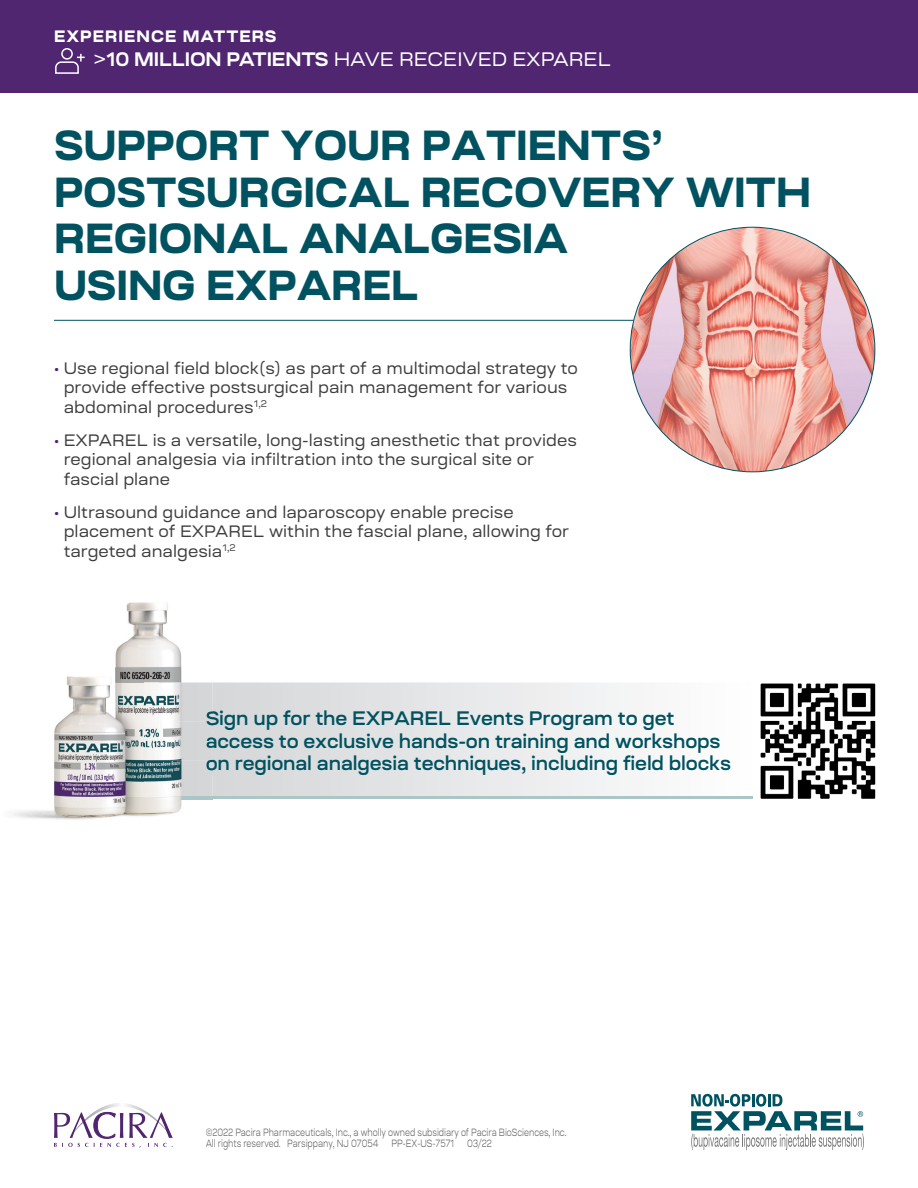
<style>
.page{position:relative;width:918px;height:1188px;background:#fff}
.page>*{position:absolute;margin:0;border:0;box-sizing:border-box;transform-origin:0 0}
.t1{font:800 42px/46.5px "Ruberoid";letter-spacing:-.005em;color:#005260}
.t2{font:600 19.5px/22.5px "Ruberoid";letter-spacing:-.01em;color:#005260}
.t3{font:19.5px "Ruberoid";letter-spacing:-.01em;color:#fff}
.t4{font:16.5px/19.5px "Ruberoid";color:#3e3e3f}
.t5{font:800 16.5px "Ruberoid";letter-spacing:.06em;color:#fff}
.t6{font:300 10.5px/11.2px "Ruberoid";letter-spacing:-.005em;color:#636366;scale:.75 1}
.s1{font-weight:700}
.s2{color:#502671}
</style>
<div class="page">
<img style="left:760px;top:683px;width:116px;height:116px">
<hr style="left:54px;top:320px;width:758px;height:1px;background:#005260">
<svg style="left:213px;top:683px;width:418px;height:113px"></svg>
<hr style="left:144px;top:796px;width:609px;height:3px;background:#aac6c9">
<div style="left:0;top:0;width:918px;height:93px;background:#502671"></div>
<div style="left:61px;top:48px;width:12px;height:12px;border:2px solid #fff;border-radius:50%"></div>
<svg style="left:55px;top:54px;width:30px;height:20px"></svg>
<svg style="left:54px;top:1103px;width:119px;height:45px"></svg>
<svg style="left:691px;top:1094px;width:173px;height:56px"></svg>
<img style="left:630px;top:227px;width:245px;height:245px;border-radius:122px">
<img style="left:126px;top:602px;width:44px;height:39px">
<img style="left:66px;top:641px;width:93px;height:48px">
<img style="left:159px;top:641px;width:23px;height:41px">
<img style="left:54px;top:689px;width:90px;height:95px">
<img style="left:13px;top:784px;width:146px;height:36px">
<img style="left:159px;top:799px;width:54px;height:16px">
<img style="left:144px;top:682px;width:69px;height:114px">
<img style="left:207px;top:711px;width:6px;height:19px">
<img style="left:207px;top:733px;width:6px;height:20px">
<img style="left:206px;top:756px;width:7px;height:19px">
<img style="left:144px;top:796px;width:38px;height:3px">
<p class="t5" style="left:54px;top:24px;width:224px">EXPERIENCE MATTERS</p>
<p class="t3" style="left:93px;top:46px;width:519px">&gt;<span class="s1">10 MILLION PATIENTS</span> HAVE RECEIVED EXPAREL</p>
<h1 class="t1" style="left:54px;top:121px;width:759px">SUPPORT YOUR PATIENTS’<br>POSTSURGICAL RECOVERY WITH<br>REGIONAL ANALGESIA<br>USING EXPAREL</h1>
<p class="t4" style="left:64px;top:358px;width:516px;text-indent:-10px"><span class="s2">•</span> Use regional field block(s) as part of a multimodal strategy to provide effective postsurgical pain management for various abdominal procedures<sup>1,2</sup></p>
<p class="t4" style="left:64px;top:430px;width:515px;text-indent:-10px"><span class="s2">•</span> EXPAREL is a versatile, long-lasting anesthetic that provides regional analgesia via infiltration into the surgical site or fascial plane</p>
<p class="t4" style="left:64px;top:502px;width:507px;text-indent:-10px"><span class="s2">•</span> Ultrasound guidance and laparoscopy enable precise placement of EXPAREL within the fascial plane, allowing for targeted analgesia<sup>1,2</sup></p>
<p class="t2" style="left:206px;top:707px;width:527px">Sign up for the EXPAREL Events Program to get access to exclusive hands-on training and workshops on regional analgesia techniques, including field blocks</p>
<p class="t6" style="left:206px;top:1126px;width:483px">©2022 Pacira Pharmaceuticals, Inc., a wholly owned subsidiary of Pacira BioSciences, Inc.<br>All rights reserved. Parsippany, NJ 07054 PP-EX-US-7571 03/22</p>
</div>
